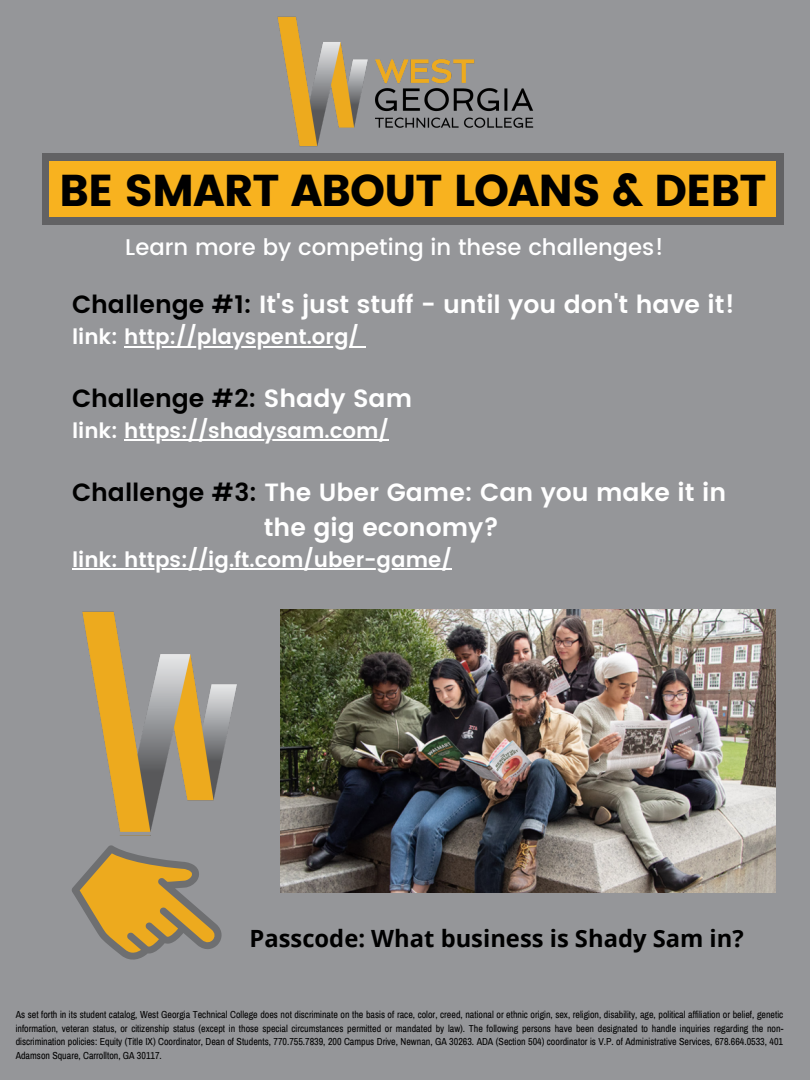
<style>
.page{position:relative;width:810px;height:1080px;background:#959699}
.page>*{position:absolute;margin:0;border:0;box-sizing:border-box;transform-origin:0 0}
.t1{font:44.5px "Poppins";letter-spacing:-.025em;color:#000}
.t2{font:600 24.94px "Poppins";color:#fff}
.t3{font:600 24.94px "Poppins";color:#000}
.t4{font:700 23.75px "Open Sans";color:#000}
.t5{font:500 22.69px "Poppins";color:#fff}
.t6{font:600 21.19px "Poppins";color:#fff}
.t7{font:9.94px/13.6px "Archivo Narrow";color:#000;text-align:justify}
.s1{color:#000}
.s2{color:#fff}
</style>
<div class="page">
<img style="left:280px;top:610px;width:496px;height:283px">
<svg style="left:72px;top:845px;width:150px;height:115px"></svg>
<div style="left:42px;top:153px;width:741px;height:72px;background:#626264"></div>
<div style="left:49px;top:161px;width:727px;height:55px;background:#f8b21f"></div>
<img style="left:277px;top:16px;width:257px;height:131px">
<img style="left:82px;top:611px;width:155px;height:225px">
<hr style="left:124px;top:346px;width:235px;height:2px;background:#fff">
<svg style="left:359px;top:346px;width:6px;height:2px"></svg>
<hr style="left:124px;top:440px;width:265px;height:1px;background:#fff">
<hr style="left:72px;top:568px;width:380px;height:2px;background:#fff">
<p class="t1" style="left:59px;top:164px;width:709px">BE SMART ABOUT LOANS &amp; DEBT</p>
<p class="t5" style="left:125px;top:234px;width:540px">Learn more by competing in these challenges!</p>
<p class="t2" style="left:72px;top:290px;width:665px"><span class="s1">Challenge #1:</span> It's just stuff - until you don't have it!</p>
<p class="t6" style="left:72px;top:325px;width:288px">link: http://playspent.org/</p>
<p class="t3" style="left:72px;top:384px;width:342px">Challenge #2: <span class="s2">Shady Sam</span></p>
<p class="t6" style="left:72px;top:418px;width:318px">link: https://shadysam.com/</p>
<p class="t2" style="left:72px;top:478px;width:656px"><span class="s1">Challenge #3:</span> The Uber Game: Can you make it in</p>
<p class="t2" style="left:264px;top:512px;width:237px">the gig economy?</p>
<p class="t6" style="left:72px;top:547px;width:381px">link: https://ig.ft.com/uber-game/</p>
<p class="t4" style="left:250px;top:922px;width:496px">Passcode: What business is Shady Sam in?</p>
<p class="t7" style="left:16px;top:1008px;width:769px">As set forth in its student catalog, West Georgia Technical College does not discriminate on the basis of race, color, creed, national or ethnic origin, sex, religion, disability, age, political affiliation or belief, genetic information, veteran status, or citizenship status (except in those special circumstances permitted or mandated by law). The following persons have been designated to handle inquiries regarding the non&shy;discrimination policies: Equity (Title IX) Coordinator, Dean of Students, 770.755.7839, 200 Campus Drive, Newnan, GA 30263. ADA (Section 504) coordinator is V.P. of Administrative Services, 678.664.0533, 401<br>Adamson Square, Carrollton, GA 30117.</p>
</div>
